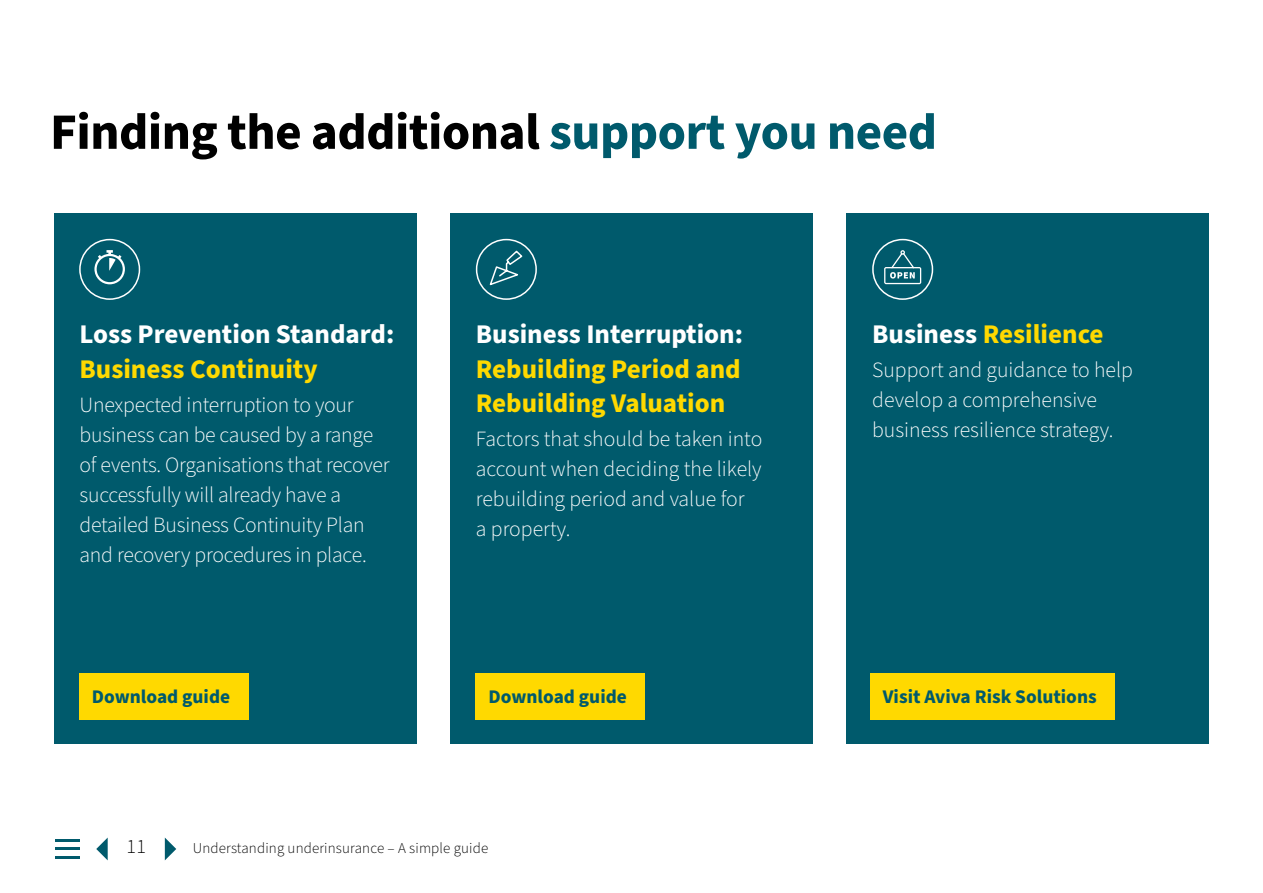
<style>
.page{position:relative;width:1263px;height:893px;background:#fff}
.page>*{position:absolute;margin:0;border:0;box-sizing:border-box;transform-origin:0 0}
.t1{font:700 51px "Source Sans Pro";letter-spacing:-.01em;color:#000}
.t2{font:700 27px/34.5px "Source Sans Pro";color:#ffd900}
.t3{font:700 27px "Source Sans Pro";color:#fff}
.t4{font:300 21.75px/30px "Source Sans Pro";letter-spacing:-.01em;color:#fff}
.t5{font:300 20.1px "Source Sans Pro";color:#000}
.t6{font:700 19.35px "Source Sans Pro";color:#005a6c}
.t7{font:300 15px "Source Sans Pro";letter-spacing:.01em;color:#000}
.s1{color:#005a6c}
.s2{color:#fff}
</style>
<div class="page">
<svg style="left:165px;top:838px;width:11px;height:22px"></svg>
<svg style="left:96px;top:837px;width:12px;height:23px"></svg>
<hr style="left:55px;top:848px;width:25px;height:2px;background:#005a6c">
<hr style="left:55px;top:856px;width:25px;height:3px;background:#005a6c">
<hr style="left:55px;top:839px;width:25px;height:3px;background:#005a6c">
<div style="left:54px;top:213px;width:362px;height:531px;background:#005a6c"></div>
<div style="left:79px;top:239px;width:61px;height:61px;border:2px solid #fff;border-radius:50%"></div>
<svg style="left:94px;top:250px;width:31px;height:34px"></svg>
<div style="left:450px;top:213px;width:363px;height:531px;background:#005a6c"></div>
<div style="left:847px;top:213px;width:362px;height:531px;background:#005a6c"></div>
<div style="left:476px;top:239px;width:61px;height:61px;border:2px solid #fff;border-radius:50%"></div>
<div style="left:872px;top:239px;width:61px;height:61px;border:2px solid #fff;border-radius:50%"></div>
<div style="left:476px;top:673px;width:169px;height:46px;background:#ffd900"></div>
<div style="left:870px;top:673px;width:245px;height:46px;background:#ffd900"></div>
<div style="left:79px;top:673px;width:169px;height:46px;background:#ffd900"></div>
<svg style="left:884px;top:250px;width:37px;height:34px"></svg>
<svg style="left:489px;top:250px;width:34px;height:36px"></svg>
<h1 class="t1" style="left:50px;top:97px;width:888px">Finding the additional <span class="s1">support you need</span></h1>
<p class="t3" style="left:80px;top:316px;width:316px">Loss Prevention Standard:</p>
<p class="t2" style="left:80px;top:352px;width:240px">Business Continuity</p>
<p class="t4" style="left:80px;top:390px;width:312px">Unexpected interruption to your business can be caused by a range of events. Organisations that recover successfully will already have a detailed Business Continuity Plan and recovery procedures in place.</p>
<p class="t3" style="left:476px;top:316px;width:269px">Business Interruption:</p>
<p class="t2" style="left:476px;top:352px;width:266px">Rebuilding Period and<br>Rebuilding Valuation</p>
<p class="t4" style="left:476px;top:425px;width:288px">Factors that should be taken into account when deciding the likely rebuilding period and value for<br>a property.</p>
<p class="t2" style="left:872px;top:317px;width:233px"><span class="s2">Business</span> Resilience</p>
<p class="t4" style="left:872px;top:356px;width:262px">Support and guidance to help develop a comprehensive business resilience strategy.</p>
<p class="t6" style="left:92px;top:684px;width:140px">Download guide</p>
<p class="t6" style="left:488px;top:684px;width:140px">Download guide</p>
<p class="t6" style="left:883px;top:684px;width:215px">Visit Aviva Risk Solutions</p>
<p class="t5" style="left:127px;top:833px;width:21px">11</p>
<p class="t7" style="left:193px;top:838px;width:297px">Understanding underinsurance – A simple guide</p>
</div>
